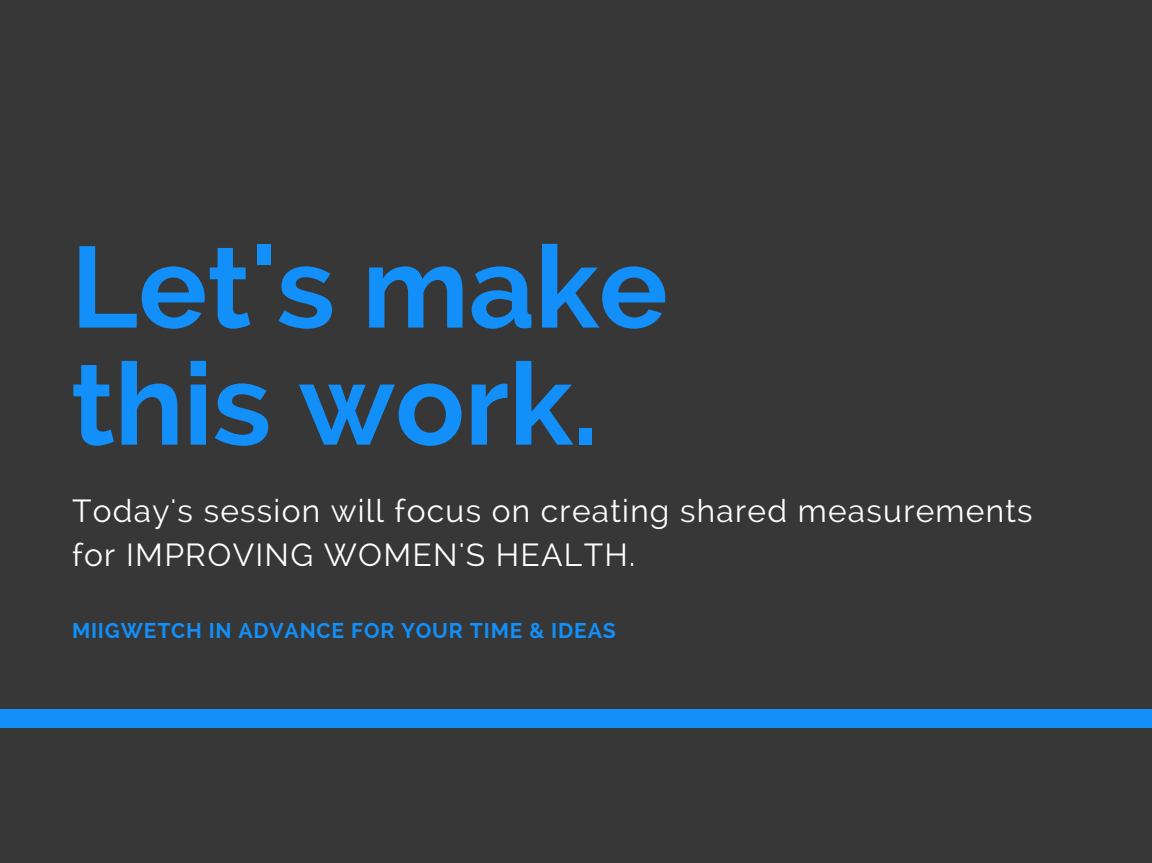
<style>
.page{position:relative;width:1152px;height:863px;background:#fff}
.page>*{position:absolute;margin:0;border:0;box-sizing:border-box;transform-origin:0 0}
.t1{font:700 114.75px/117px "Raleway";color:#128ff9}
.t2{font:31.65px/43.8px "Raleway";letter-spacing:.04em;color:#fff}
.t3{font:700 21.15px "Raleway";letter-spacing:.04em;color:#128ff9}
</style>
<div class="page">
<div style="left:0;top:0;width:1152px;height:862px;background:#373737"></div>
<div style="left:0;top:709px;width:1152px;height:18px;background:#128ff9"></div>
<h1 class="t1" style="left:71px;top:229px;width:598px">Let's make this work.</h1>
<p class="t2" style="left:72px;top:489px;width:962px">Today's session will focus on creating shared measurements for IMPROVING WOMEN'S HEALTH.</p>
<p class="t3" style="left:72px;top:618px;width:545px">MIIGWETCH IN ADVANCE FOR YOUR TIME &amp; IDEAS</p>
</div>
